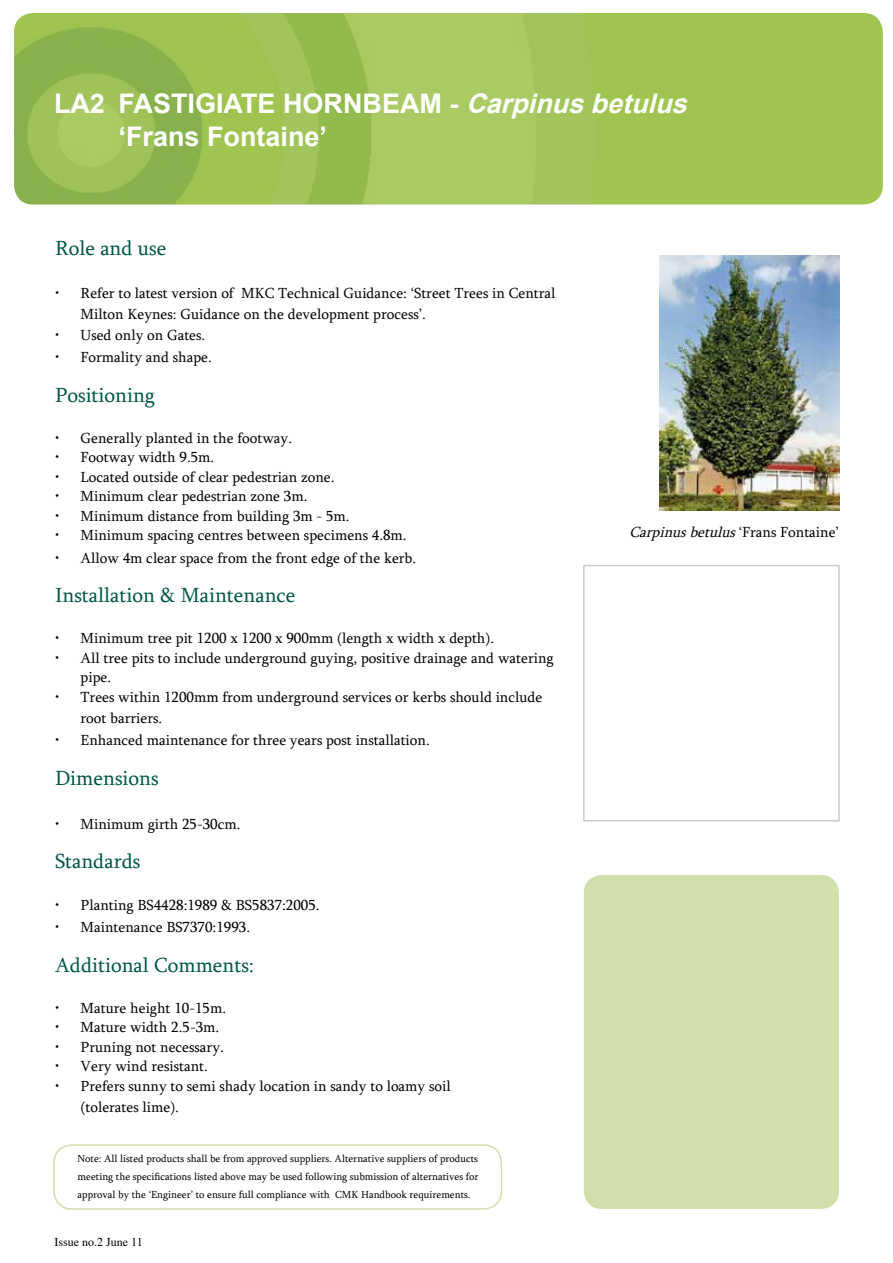
<style>
.page{position:relative;width:893px;height:1263px;background:#fff}
.page>*{position:absolute;margin:0;border:0;box-sizing:border-box;transform-origin:0 0}
.t1{font:700 27px/32.4px "Arial";color:#fff}
.t2{font:21px "Sylfaen";color:#005747}
.t3{font:15px/21px "Sylfaen";color:#000}
.t4{font:italic 15px "Sylfaen";color:#000}
.t5{font:12px "Times";color:#000}
.t6{font:10.5px/18px "Sylfaen";color:#000;text-align:justify}
.s1{font-style:italic}
.s2{font-style:normal}
</style>
<div class="page">
<div style="left:584px;top:875px;width:255px;height:334px;background:#d1dfaa;border-radius:18px"></div>
<div style="left:53px;top:1144px;width:449px;height:66px;border:2px solid #d1dfaa;border-radius:18px"></div>
<div style="left:14px;top:13px;width:869px;height:192px;background:#a0c450;border-radius:19px"></div>
<img style="left:14px;top:13px;width:675px;height:192px">
<img style="left:659px;top:255px;width:181px;height:256px">
<div style="left:583px;top:565px;width:257px;height:256px;border:2px solid #cacaca"></div>
<h1 class="t1" style="left:118px;top:88px;width:577px;text-indent:-64px">LA2 FASTIGIATE HORNBEAM - <span class="s1">Carpinus betulus </span>‘Frans Fontaine’</h1>
<h2 class="t2" style="left:55px;top:234px;width:113px">Role and use</h2>
<p class="t3" style="left:81px;top:282px;width:476px;text-indent:-26px">• Refer to latest version of MKC Technical Guidance: ‘Street Trees in Central<br>Milton Keynes: Guidance on the development process’.</p>
<p class="t3" style="left:55px;top:324px;width:152px">• Used only on Gates.</p>
<p class="t3" style="left:55px;top:346px;width:158px">• Formality and shape.</p>
<h2 class="t2" style="left:55px;top:380px;width:101px">Positioning</h2>
<p class="t3" style="left:55px;top:427px;width:238px">• Generally planted in the footway.</p>
<p class="t3" style="left:55px;top:446px;width:161px">• Footway width 9.5m.</p>
<p class="t3" style="left:55px;top:466px;width:281px">• Located outside of clear pedestrian zone.</p>
<p class="t3" style="left:55px;top:485px;width:254px">• Minimum clear pedestrian zone 3m.</p>
<p class="t3" style="left:55px;top:505px;width:296px">• Minimum distance from building 3m - 5m.</p>
<p class="t3" style="left:55px;top:524px;width:353px">• Minimum spacing centres between specimens 4.8m.</p>
<p class="t3" style="left:55px;top:547px;width:363px">• Allow 4m clear space from the front edge of the kerb.</p>
<h2 class="t2" style="left:55px;top:581px;width:242px">Installation &amp; Maintenance</h2>
<p class="t3" style="left:55px;top:627px;width:441px">• Minimum tree pit 1200 x 1200 x 900mm (length x width x depth).</p>
<p class="t3" style="left:81px;top:648px;width:475px;line-height:19.5px;text-indent:-26px">• All tree pits to include underground guying, positive drainage and watering pipe.</p>
<p class="t3" style="left:81px;top:686px;width:463px;text-indent:-26px">• Trees within 1200mm from underground services or kerbs should include root barriers.</p>
<p class="t3" style="left:55px;top:729px;width:376px">• Enhanced maintenance for three years post installation.</p>
<h2 class="t2" style="left:55px;top:764px;width:105px">Dimensions</h2>
<p class="t3" style="left:55px;top:813px;width:187px">• Minimum girth 25-30cm.</p>
<h2 class="t2" style="left:55px;top:847px;width:87px">Standards</h2>
<p class="t3" style="left:55px;top:894px;width:266px">• Planting BS4428:1989 &amp; BS5837:2005.</p>
<p class="t3" style="left:55px;top:916px;width:196px">• Maintenance BS7370:1993.</p>
<h2 class="t2" style="left:55px;top:950px;width:201px">Additional Comments:</h2>
<p class="t3" style="left:55px;top:997px;width:173px">• Mature height 10-15m.</p>
<p class="t3" style="left:55px;top:1016px;width:166px">• Mature width 2.5-3m.</p>
<p class="t3" style="left:55px;top:1036px;width:170px">• Pruning not necessary.</p>
<p class="t3" style="left:55px;top:1055px;width:154px">• Very wind resistant.</p>
<p class="t3" style="left:81px;top:1075px;width:372px;text-indent:-26px">• Prefers sunny to semi shady location in sandy to loamy soil (tolerates lime).</p>
<p class="t6" style="left:78px;top:1149px;width:402px">Note: All listed products shall be from approved suppliers. Alternative suppliers of products meeting the specifications listed above may be used following submission of alternatives for approval by the ‘Engineer’ to ensure full compliance with CMK Handbook requirements.</p>
<p class="t5" style="left:54px;top:1231px;width:90px">Issue no.2 June 11</p>
<p class="t4" style="left:629px;top:521px;width:211px">Carpinusbetulus<span class="s2">‘ F r a n s F o n t a i n e ’</span></p>
</div>
